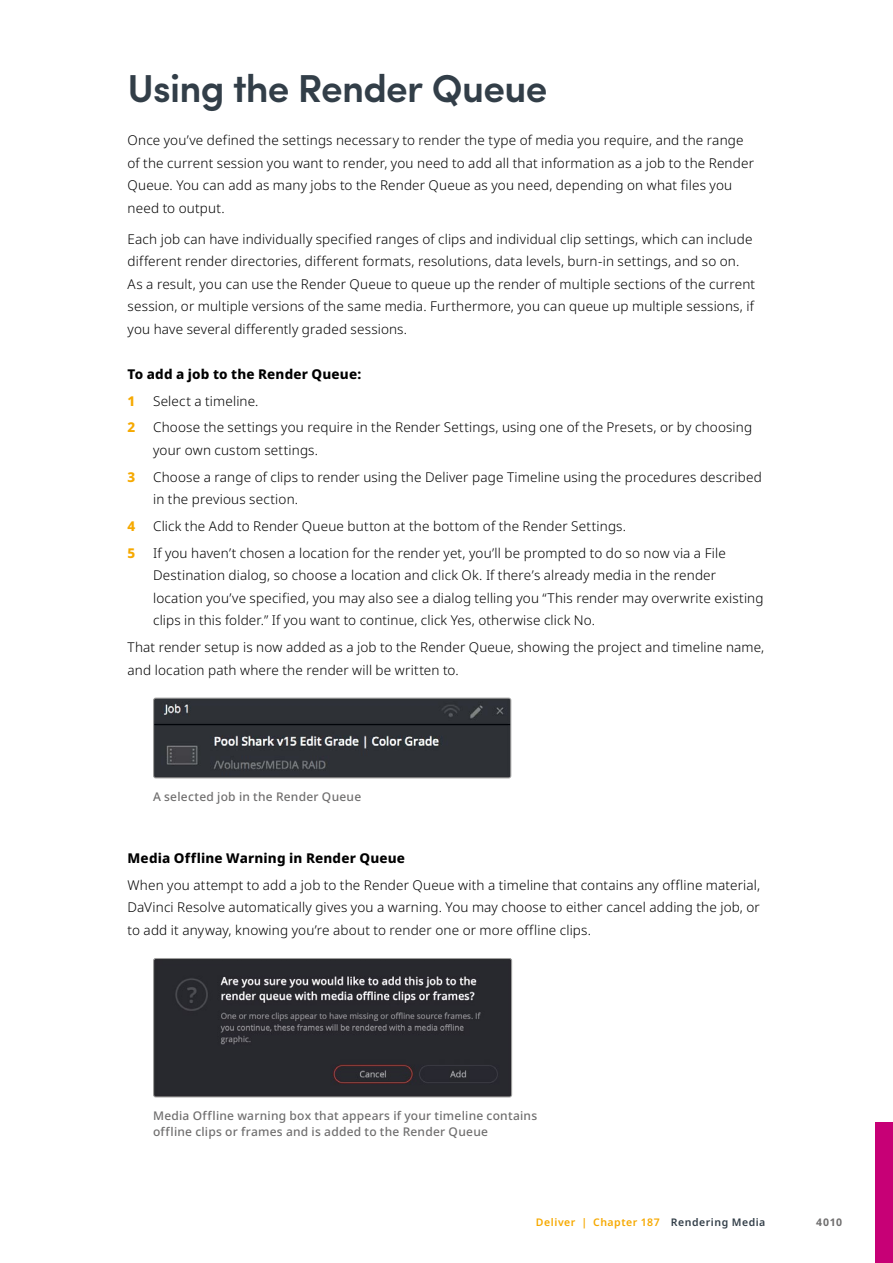
<style>
.page{position:relative;width:893px;height:1263px;background:#fff}
.page>*{position:absolute;margin:0;border:0;box-sizing:border-box;transform-origin:0 0}
.t1{font:600 39px "Sofia Pro";letter-spacing:-.02em;color:#323e48}
.t2{font:300 13.5px/22.5px "Noto Sans";letter-spacing:.01em;color:#000}
.t3{font:800 13.5px "Noto Sans";letter-spacing:.01em;color:#000}
.t4{font:800 13.5px "Noto Sans";color:#f6a900}
.t5{font:500 12px/16.5px "Noto Sans";letter-spacing:.02em;color:#706f6f}
.t6{font:600 10.5px "Noto Sans";letter-spacing:.05em;color:#f6a900}
.t7{font:700 10.5px "Noto Sans";color:#706f6f}
.s1{color:#323e48}
</style>
<div class="page">
<img style="left:155px;top:698px;width:356px;height:80px">
<div style="left:153px;top:698px;width:358px;height:80px;border:1px solid #9d9d9c;border-radius:2px"></div>
<img style="left:155px;top:958px;width:357px;height:139px">
<div style="left:153px;top:958px;width:359px;height:139px;border:1px solid #9d9d9c;border-radius:2px"></div>
<div style="left:876px;top:1123px;width:17px;height:140px;background:#c70076"></div>
<h1 class="t1" style="left:128px;top:58px;width:421px">Using the Render Queue</h1>
<p class="t2" style="left:128px;top:129px;width:628px">Once you’ve defined the settings necessary to render the type of media you require, and the range of the current session you want to render, you need to add all that information as a job to the Render Queue. You can add as many jobs to the Render Queue as you need, depending on what files you need to output.</p>
<p class="t2" style="left:128px;top:228px;width:629px">Each job can have individually specified ranges of clips and individual clip settings, which can include different render directories, different formats, resolutions, data levels, burn-in settings, and so on.<br>As a result, you can use the Render Queue to queue up the render of multiple sections of the current session, or multiple versions of the same media. Furthermore, you can queue up multiple sessions, if you have several differently graded sessions.</p>
<p class="t3" style="left:128px;top:364px;width:235px">To add a job to the Render Queue:</p>
<p class="t4" style="left:128px;top:391px;width:9px">1</p>
<p class="t2" style="left:153px;top:390px;width:107px">Select a timeline.</p>
<p class="t4" style="left:128px;top:418px;width:9px">2</p>
<p class="t2" style="left:153px;top:417px;width:600px">Choose the settings you require in the Render Settings, using one of the Presets, or by choosing your own custom settings.</p>
<p class="t4" style="left:128px;top:467px;width:9px">3</p>
<p class="t2" style="left:153px;top:466px;width:610px">Choose a range of clips to render using the Deliver page Timeline using the procedures described in the previous section.</p>
<p class="t4" style="left:128px;top:516px;width:9px">4</p>
<p class="t2" style="left:153px;top:515px;width:475px">Click the Add to Render Queue button at the bottom of the Render Settings.</p>
<p class="t4" style="left:128px;top:543px;width:9px">5</p>
<p class="t2" style="left:153px;top:542px;width:612px">If you haven’t chosen a location for the render yet, you’ll be prompted to do so now via a File Destination dialog, so choose a location and click Ok. If there’s already media in the render location you’ve specified, you may also see a dialog telling you “This render may overwrite existing clips in this folder.” If you want to continue, click Yes, otherwise click No.</p>
<p class="t2" style="left:128px;top:636px;width:638px">That render setup is now added as a job to the Render Queue, showing the project and timeline name, and location path where the render will be written to.</p>
<p class="t5" style="left:153px;top:789px;width:210px">A selected job in the Render Queue</p>
<p class="t3" style="left:128px;top:848px;width:279px">Media Offline Warning in Render Queue</p>
<p class="t2" style="left:128px;top:874px;width:634px;text-align:justify">When you attempt to add a job to the Render Queue with a timeline that contains any offline material, DaVinci Resolve automatically gives you a warning. You may choose to either cancel adding the job, or to add it anyway, knowing you’re about to render one or more offline clips.</p>
<p class="t5" style="left:153px;top:1108px;width:386px">Media Offline warning box that appears if your timeline contains offline clips or frames and is added to the Render Queue</p>
<p class="t6" style="left:536px;top:1215px;width:231px">Deliver | Chapter 187 <span class="s1">Rendering Media</span></p>
<p class="t7" style="left:816px;top:1215px;width:27px">4010</p>
</div>
